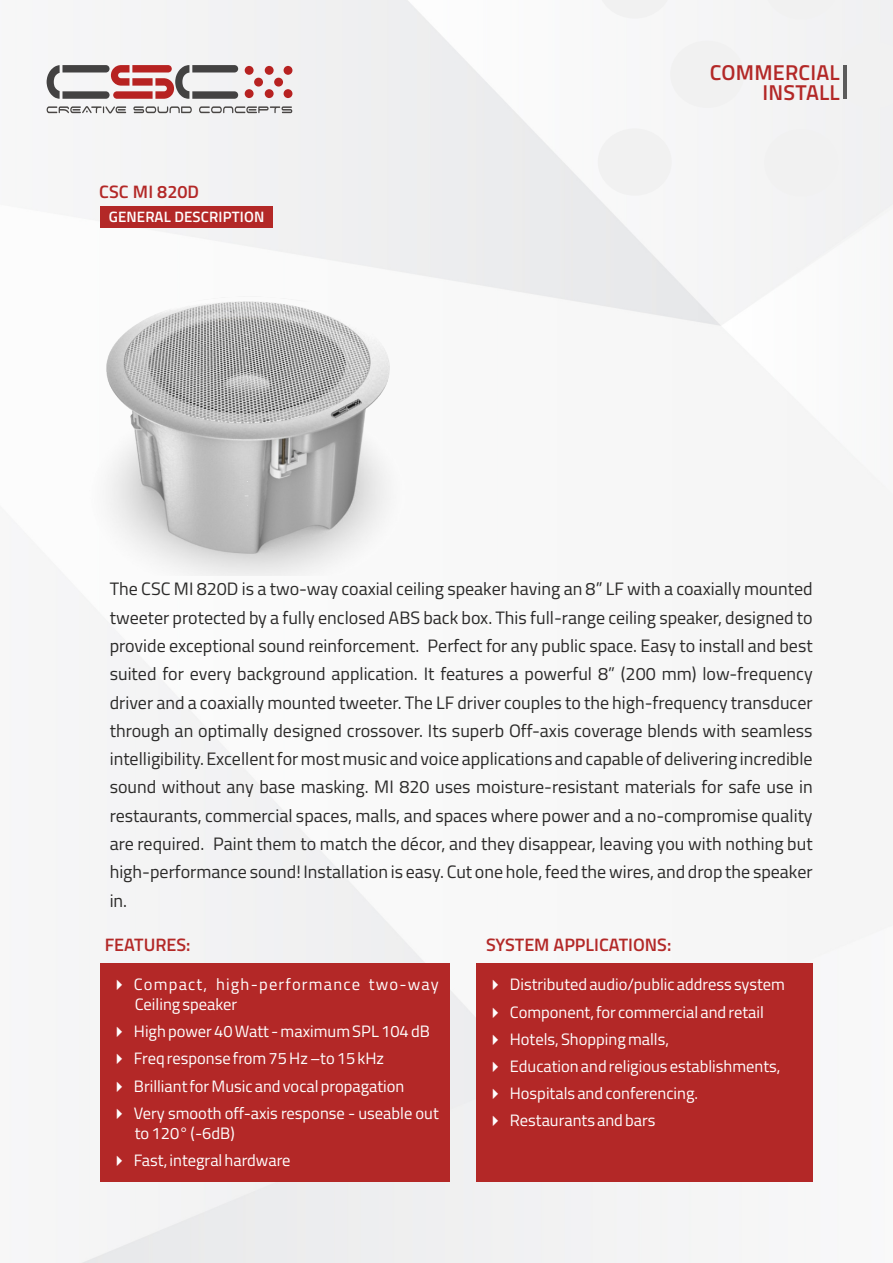
<style>
.page{position:relative;width:893px;height:1263px;background:#fff}
.page>*{position:absolute;margin:0;border:0;box-sizing:border-box;transform-origin:0 0}
.t1{font:600 21.45px/20.2px "Titillium";letter-spacing:.01em;color:#b32827;text-align:right}
.t2{font:18px/28.3px "Titillium";color:#2b2a29;text-align:justify}
.t3{font:600 18px "Titillium";color:#b32827}
.t4{font:16.5px/20.2px "Titillium";color:#fefefe}
.t5{font:16.5px/20.2px "Titillium";letter-spacing:.07em;color:#fefefe}
.t6{font:600 15px "Titillium";letter-spacing:.01em;color:#fefefe}
</style>
<div class="page">
<img style="left:46px;top:0;width:847px;height:1263px">
<svg style="left:598px;top:0;width:74px;height:19px"></svg>
<div style="left:598px;top:128px;width:74px;height:68px;background:#f1f1f1;border-radius:50%"></div>
<div style="left:670px;top:41px;width:74px;height:67px;background:#f1f1f1;border-radius:50%"></div>
<svg style="left:764px;top:0;width:74px;height:19px"></svg>
<div style="left:764px;top:129px;width:74px;height:67px;background:#f1f1f1;border-radius:50%"></div>
<div style="left:837px;top:41px;width:56px;height:68px;background:#f1f1f1"></div>
<div style="left:100px;top:206px;width:173px;height:21px;background:#b32827"></div>
<svg style="left:133px;top:106px;width:59px;height:7px"></svg>
<svg style="left:199px;top:106px;width:93px;height:7px"></svg>
<svg style="left:47px;top:106px;width:79px;height:7px"></svg>
<svg style="left:47px;top:65px;width:191px;height:34px"></svg>
<div style="left:245px;top:89px;width:9px;height:9px;background:#b72221;border-radius:50%"></div>
<div style="left:265px;top:89px;width:9px;height:9px;background:#b72221;border-radius:50%"></div>
<div style="left:284px;top:89px;width:8px;height:9px;background:#b72221;border-radius:50%"></div>
<div style="left:245px;top:66px;width:9px;height:9px;background:#b72221;border-radius:50%"></div>
<div style="left:265px;top:66px;width:9px;height:9px;background:#b72221;border-radius:50%"></div>
<div style="left:284px;top:66px;width:8px;height:9px;background:#b72221;border-radius:50%"></div>
<div style="left:254px;top:78px;width:9px;height:9px;background:#b72221;border-radius:50%"></div>
<div style="left:274px;top:78px;width:9px;height:9px;background:#b72221;border-radius:50%"></div>
<hr style="left:843px;top:65px;width:3px;height:34px;background:#5b5b5b">
<img style="left:52px;top:297px;width:387px;height:36px">
<div style="left:100px;top:963px;width:350px;height:219px;background:#b32827"></div>
<div style="left:476px;top:963px;width:337px;height:219px;background:#b32827"></div>
<p class="t3" style="left:99px;top:184px;width:102px">CSC MI 820D</p>
<p class="t6" style="left:109px;top:211px;width:157px">GENERAL DESCRIPTION</p>
<p class="t1" style="left:710px;top:64px;width:131px">COMMERCIAL<br>INSTALL</p>
<p class="t2" style="left:110px;top:577px;width:705px">The CSC MI 820D is a two-way coaxial ceiling speaker having an 8” LF with a coaxially mounted tweeter protected by a fully enclosed ABS back box. This full-range ceiling speaker, designed to provide exceptional sound reinforcement. Perfect for any public space. Easy to install and best suited for every background application. It features a powerful 8” (200 mm) low-frequency driver and a coaxially mounted tweeter. The LF driver couples to the high-frequency transducer through an optimally designed crossover. Its superb Off-axis coverage blends with seamless intelligibility. Excellent for most music and voice applications and capable of delivering incredible sound without any base masking. MI 820 uses moisture-resistant materials for safe use in restaurants, commercial spaces, malls, and spaces where power and a no-compromise quality are required. Paint them to match the décor, and they disappear, leaving you with nothing but high-performance sound! Installation is easy. Cut one hole, feed the wires, and drop the speaker in.</p>
<p class="t3" style="left:105px;top:937px;width:87px">FEATURES:</p>
<p class="t5" style="left:135px;top:976px;width:305px;text-indent:-24px">✔ Compact, high-performance two-way<br>Ceiling speaker</p>
<p class="t4" style="left:111px;top:1023px;width:321px">✔ High power 40 Watt - maximum SPL 104 dB</p>
<p class="t4" style="left:111px;top:1050px;width:275px">✔ Freq response from 75 Hz –to 15 kHz</p>
<p class="t4" style="left:111px;top:1077px;width:295px">✔ Brilliant for Music and vocal propagation</p>
<p class="t4" style="left:135px;top:1104px;width:305px;text-indent:-24px">✔ Very smooth off-axis response - useable out to 120° (-6dB)</p>
<p class="t4" style="left:111px;top:1152px;width:181px">✔ Fast, integral hardware</p>
<p class="t3" style="left:486px;top:937px;width:187px">SYSTEM APPLICATIONS:</p>
<p class="t4" style="left:487px;top:976px;width:300px">✔ Distributed audio/public address system</p>
<p class="t4" style="left:487px;top:1003px;width:279px">✔ Component, for commercial and retail</p>
<p class="t4" style="left:487px;top:1030px;width:184px">✔ Hotels, Shopping malls,</p>
<p class="t4" style="left:487px;top:1057px;width:295px">✔ Education and religious establishments,</p>
<p class="t4" style="left:487px;top:1084px;width:213px">✔ Hospitals and conferencing.</p>
<p class="t4" style="left:487px;top:1111px;width:170px">✔ Restaurants and bars</p>
</div>
